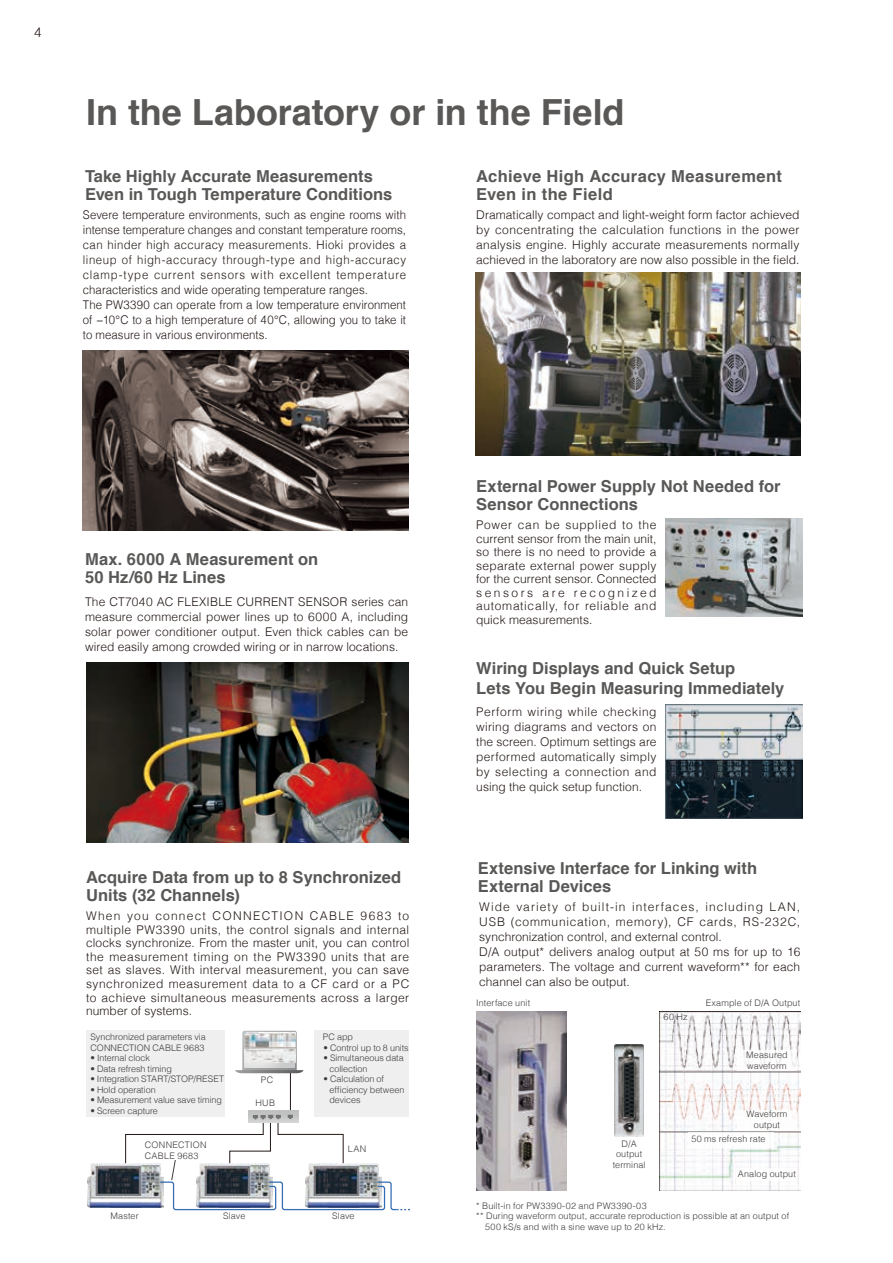
<style>
.page{position:relative;width:893px;height:1263px;background:#fff}
.page>*{position:absolute;margin:0;border:0;box-sizing:border-box;transform-origin:0 0}
.t1{font:700 36px "Helvetica";letter-spacing:-.005em;color:#595857}
.t2{font:700 16.5px/18px "Helvetica";letter-spacing:.005em;color:#595857}
.t3{font:700 16.5px/18px "Helvetica";letter-spacing:.025em;color:#595857}
.t4{font:300 13.5px "Helvetica";color:#231916}
.t5{font:300 12px/15px "Helvetica";letter-spacing:.01em;color:#231916;text-align:justify}
.t6{font:300 12px/15px "Helvetica";letter-spacing:.01em;color:#231916;scale:.95 1}
.t7{font:300 9px/10.5px "Helvetica";letter-spacing:.005em;color:#3f3b3a}
.t8{font:300 9px "Helvetica";letter-spacing:.025em;color:#3f3b3a}
.t9{font:300 9px/10.5px "Helvetica";letter-spacing:.03em;color:#3f3b3a}
</style>
<div class="page">
<img style="left:666px;top:519px;width:136px;height:98px">
<img style="left:666px;top:705px;width:136px;height:113px">
<img style="left:615px;top:1044px;width:28px;height:92px">
<img style="left:476px;top:1011px;width:90px;height:180px">
<img style="left:659px;top:1011px;width:141px;height:179px">
<div style="left:737px;top:1050px;width:60px;height:20px;background:#fff"></div>
<div style="left:737px;top:1110px;width:60px;height:19px;background:#fff"></div>
<div style="left:737px;top:1168px;width:60px;height:12px;background:#fff"></div>
<div style="left:688px;top:1132px;width:86px;height:16px;background:#fff"></div>
<div style="left:86px;top:1031px;width:138px;height:86px;background:#efeff0"></div>
<div style="left:314px;top:1031px;width:95px;height:86px;background:#efeff0"></div>
<hr style="left:290px;top:1065px;width:1px;height:53px;background:#231916">
<img style="left:87px;top:1164px;width:38px;height:43px">
<div style="left:249px;top:1111px;width:50px;height:12px;background:#c0c1c1"></div>
<svg style="left:125px;top:1114px;width:285px;height:97px"></svg>
<svg style="left:235px;top:1031px;width:68px;height:42px"></svg>
<div style="left:244px;top:1032px;width:51px;height:36px;background:linear-gradient(to right,#ebebeb,#c6c7c8)"></div>
<img style="left:244px;top:1032px;width:51px;height:31px">
<img style="left:86px;top:663px;width:322px;height:179px">
<img style="left:83px;top:351px;width:325px;height:179px">
<img style="left:475px;top:273px;width:325px;height:182px">
<p class="t4" style="left:34px;top:21px;width:9px">4</p>
<h1 class="t1" style="left:86px;top:83px;width:540px">In the Laboratory or in the Field</h1>
<h2 class="t2" style="left:85px;top:167px;width:309px">Take Highly Accurate Measurements<br>Even in Tough Temperature Conditions</h2>
<p class="t6" style="left:83px;top:206px;width:342px">Severe temperature environments, such as engine rooms with intense temperature changes and constant temperature rooms, can hinder high accuracy measurements. Hioki provides a lineup of high-accuracy through-type and high-accuracy clamp-type current sensors with excellent temperature characteristics and wide operating temperature ranges.<br>The PW3390 can operate from a low temperature environment of −10°C to a high temperature of 40°C, allowing you to take it to measure in various environments.</p>
<h2 class="t3" style="left:476px;top:167px;width:307px">Achieve High Accuracy Measurement<br>Even in the Field</h2>
<p class="t5" style="left:476px;top:206px;width:325px">Dramatically compact and light-weight form factor achieved by concentrating the calculation functions in the power analysis engine. Highly accurate measurements normally achieved in the laboratory are now also possible in the field.</p>
<h2 class="t2" style="left:85px;top:550px;width:235px">Max. 6000 A Measurement on<br>50 Hz/60 Hz Lines</h2>
<p class="t5" style="left:85px;top:593px;width:325px">The CT7040 AC FLEXIBLE CURRENT SENSOR series can measure commercial power lines up to 6000 A, including solar power conditioner output. Even thick cables can be wired easily among crowded wiring or in narrow locations.</p>
<h2 class="t2" style="left:86px;top:868px;width:317px">Acquire Data from up to 8 Synchronized<br>Units (32 Channels)</h2>
<p class="t5" style="left:86px;top:909px;width:325px;line-height:13.5px">When you connect CONNECTION CABLE 9683 to multiple PW3390 units, the control signals and internal clocks synchronize. From the master unit, you can control the measurement timing on the PW3390 units that are set as slaves. With interval measurement, you can save synchronized measurement data to a CF card or a PC to achieve simultaneous measurements across a larger number of systems.</p>
<p class="t7" style="left:90px;top:1031px;width:117px">Synchronized parameters via<br>CONNECTION CABLE 9683</p>
<p class="t7" style="left:90px;top:1052px;width:61px">• Internal clock</p>
<p class="t7" style="left:90px;top:1063px;width:83px">• Data refresh timing</p>
<p class="t7" style="left:90px;top:1073px;width:135px">• Integration START/STOP/RESET</p>
<p class="t7" style="left:90px;top:1084px;width:67px">• Hold operation</p>
<p class="t7" style="left:90px;top:1094px;width:133px">• Measurement value save timing</p>
<p class="t7" style="left:90px;top:1105px;width:69px">• Screen capture</p>
<p class="t9" style="left:145px;top:1139px;width:63px">CONNECTION<br>CABLE 9683</p>
<p class="t7" style="left:261px;top:1074px;width:14px">PC</p>
<p class="t7" style="left:255px;top:1097px;width:21px">HUB</p>
<p class="t7" style="left:323px;top:1031px;width:32px">PC app</p>
<p class="t7" style="left:323px;top:1042px;width:87px">• Control up to 8 units</p>
<p class="t7" style="left:329px;top:1052px;width:76px;text-indent:-6px">• Simultaneous data collection</p>
<p class="t7" style="left:329px;top:1073px;width:76px;text-indent:-6px">• Calculation of efficiency between devices</p>
<p class="t7" style="left:348px;top:1143px;width:20px">LAN</p>
<p class="t7" style="left:111px;top:1210px;width:30px">Master</p>
<p class="t7" style="left:223px;top:1210px;width:24px">Slave</p>
<p class="t7" style="left:332px;top:1210px;width:24px">Slave</p>
<h2 class="t2" style="left:476px;top:478px;width:306px">External Power Supply Not Needed for<br>Sensor Connections</h2>
<p class="t5" style="left:476px;top:517px;width:182px;line-height:13.5px">Power can be supplied to the current sensor from the main unit, so there is no need to provide a separate external power supply for the current sensor. Connected sensors are recognized automatically, for reliable and quick measurements.</p>
<h2 class="t2" style="left:476px;top:659px;width:310px;line-height:19.5px">Wiring Displays and Quick Setup<br>Lets You Begin Measuring Immediately</h2>
<p class="t5" style="left:476px;top:704px;width:182px">Perform wiring while checking wiring diagrams and vectors on the screen. Optimum settings are performed automatically simply by selecting a connection and using the quick setup function.</p>
<h2 class="t2" style="left:478px;top:860px;width:281px">Extensive Interface for Linking with<br>External Devices</h2>
<p class="t5" style="left:479px;top:899px;width:323px;text-align:left">Wide variety of built-in interfaces, including LAN, USB (communication, memory), CF cards, RS-232C, synchronization control, and external control.<br>D/A output* delivers analog output at 50 ms for up to 16 parameters. The voltage and current waveform** for each channel can also be output.</p>
<p class="t7" style="left:476px;top:997px;width:55px">Interface unit</p>
<p class="t7" style="left:706px;top:997px;width:96px">Example of D/A Output</p>
<p class="t7" style="left:664px;top:1011px;width:26px">60 Hz</p>
<p class="t7" style="left:746px;top:1049px;width:43px">Measured waveform</p>
<p class="t7" style="left:613px;top:1138px;width:34px;text-align:center">D/A output terminal</p>
<p class="t7" style="left:746px;top:1108px;width:43px;text-align:center">Waveform output</p>
<p class="t7" style="left:691px;top:1133px;width:76px">50 ms refresh rate</p>
<p class="t7" style="left:738px;top:1168px;width:60px">Analog output</p>
<p class="t8" style="left:476px;top:1198px;width:172px">* Built-in for PW3390-02 and PW3390-03</p>
<p class="t7" style="left:476px;top:1210px;width:314px">** During waveform output, accurate reproduction is possible at an output of</p>
<p class="t7" style="left:485px;top:1221px;width:182px">500 kS/s and with a sine wave up to 20 kHz.</p>
</div>
